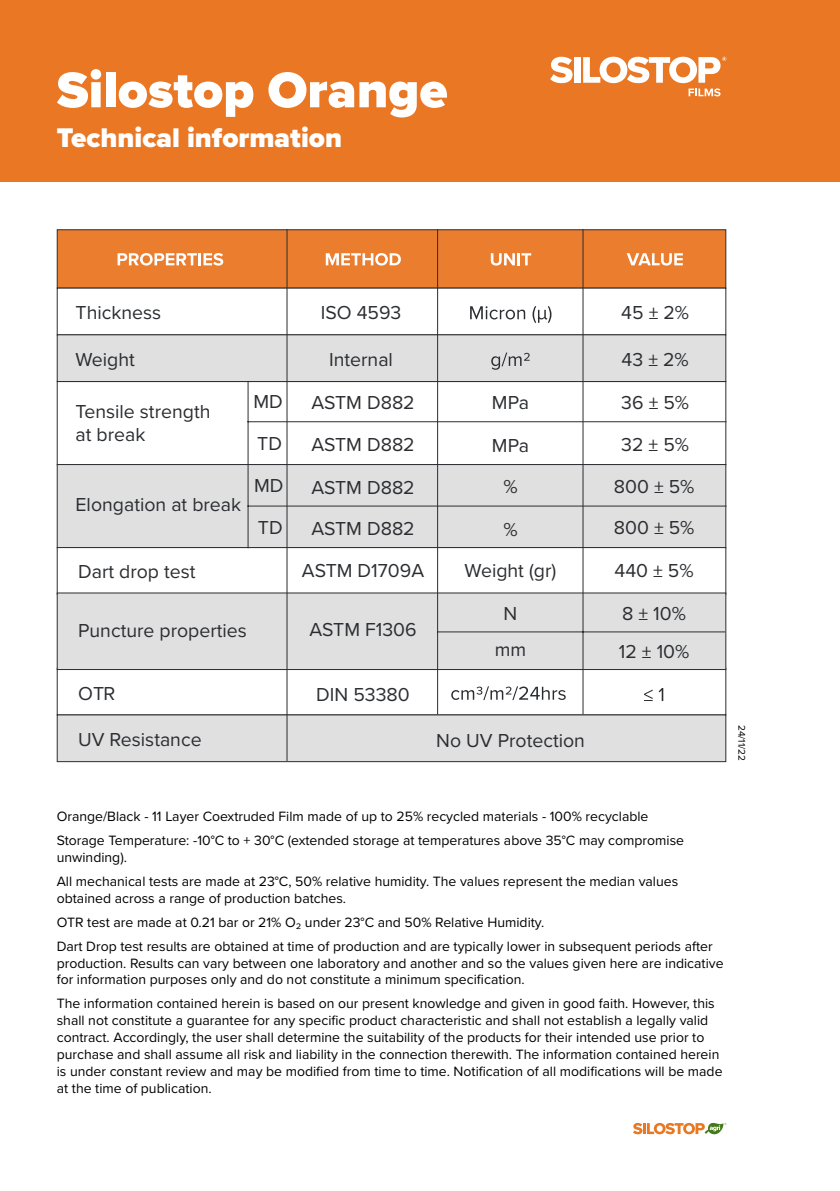
<style>
.page{position:relative;width:840px;height:1191px;background:#fff}
.page>*{position:absolute;margin:0;border:0;box-sizing:border-box;transform-origin:0 0}
.t1{font:900 52px "Proxima Nova";color:#fff}
.t2{font:900 28px "Proxima Nova";color:#fff}
.t3{font:19.4px/42px "Proxima Nova";color:#2b2d30;text-align:center}
.t4{font:14px/16.8px "Proxima Nova";color:#000}
.t5{font:10px "Proxima Nova";color:#000}
</style>
<div class="page">
<div style="left:0;top:0;width:839px;height:181px;background:#e97724"></div>
<svg style="left:633px;top:1123px;width:93px;height:11px"></svg>
<svg style="left:550px;top:57px;width:22px;height:26px"></svg>
<div style="left:573px;top:57px;width:7px;height:26px;background:#fff"></div>
<svg style="left:583px;top:57px;width:143px;height:39px"></svg>
<div style="left:57px;top:229px;width:668px;height:59px;background:#eb7d2f;border:1px solid #2b2d30"></div>
<svg style="left:117px;top:253px;width:106px;height:12px"></svg>
<svg style="left:626px;top:253px;width:56px;height:12px"></svg>
<svg style="left:325px;top:253px;width:75px;height:12px"></svg>
<svg style="left:490px;top:253px;width:41px;height:12px"></svg>
<div style="left:57px;top:464px;width:668px;height:84px;background:#e0e0e1;border:1px solid #2b2d30"></div>
<div style="left:57px;top:547px;width:668px;height:47px;background:#fff;border:1px solid #2b2d30"></div>
<svg style="left:470px;top:306px;width:55px;height:13px"></svg>
<svg style="left:532px;top:306px;width:19px;height:17px"></svg>
<div style="left:57px;top:334px;width:668px;height:48px;background:#e0e0e1;border:1px solid #2b2d30"></div>
<svg style="left:491px;top:352px;width:38px;height:18px"></svg>
<svg style="left:644px;top:690px;width:8px;height:11px"></svg>
<svg style="left:658px;top:688px;width:5px;height:13px"></svg>
<svg style="left:451px;top:686px;width:114px;height:14px"></svg>
<hr style="left:247px;top:381px;width:1px;height:167px;background:#2b2d30">
<hr style="left:247px;top:421px;width:479px;height:1px;background:#2b2d30">
<hr style="left:247px;top:506px;width:479px;height:1px;background:#2b2d30">
<div style="left:57px;top:592px;width:668px;height:78px;background:#e0e0e1;border:1px solid #2b2d30"></div>
<div style="left:57px;top:714px;width:668px;height:48px;background:#e0e0e1;border:1px solid #2b2d30"></div>
<hr style="left:286px;top:229px;width:1px;height:532px;background:#2b2d30">
<hr style="left:437px;top:229px;width:1px;height:485px;background:#2b2d30">
<hr style="left:582px;top:229px;width:1px;height:485px;background:#2b2d30">
<hr style="left:436px;top:631px;width:288px;height:1px;background:#2b2d30">
<h1 class="t1" style="left:57px;top:51px;width:392px">Silostop Orange</h1>
<h2 class="t2" style="left:57px;top:117px;width:286px">Technical information</h2>
<h3 class="t3" style="left:75px;top:291px;width:87px">Thickness</h3>
<h3 class="t3" style="left:320px;top:291px;width:82px">ISO 4593</h3>
<h3 class="t3" style="left:621px;top:291px;width:69px">45 ± 2%</h3>
<h3 class="t3" style="left:75px;top:337px;width:61px">Weight</h3>
<h3 class="t3" style="left:329px;top:337px;width:65px">Internal</h3>
<h3 class="t3" style="left:621px;top:337px;width:69px">43 ± 2%</h3>
<h3 class="t3" style="left:613px;top:381px;width:82px">36 ± 5%<br>32 ± 5%<br>800 ± 5%<br>800 ± 5%</h3>
<h3 class="t3" style="left:614px;top:549px;width:81px">440 ± 5%</h3>
<h3 class="t3" style="left:253px;top:379px;width:31px;text-align:justify">MD TD MD TD</h3>
<h3 class="t3" style="left:302px;top:381px;width:124px">ASTM D882<br>ASTM D882<br>ASTM D882<br>ASTM D882<br>ASTM D1709A</h3>
<h3 class="t3" style="left:491px;top:381px;width:39px">MPa</h3>
<h3 class="t3" style="left:75px;top:399px;width:136px;line-height:23.4px;text-align:left">Tensile strength at break</h3>
<h3 class="t3" style="left:491px;top:424px;width:39px;line-height:41px">MPa %</h3>
<h3 class="t3" style="left:503px;top:507px;width:16px">%</h3>
<h3 class="t3" style="left:75px;top:483px;width:167px">Elongation at break</h3>
<h3 class="t3" style="left:464px;top:549px;width:93px">Weight (gr)</h3>
<h3 class="t3" style="left:78px;top:550px;width:119px">Dart drop test</h3>
<h3 class="t3" style="left:78px;top:609px;width:170px">Puncture properties</h3>
<h3 class="t3" style="left:309px;top:607px;width:109px">ASTM F1306</h3>
<h3 class="t3" style="left:494px;top:595px;width:33px;line-height:36px">N mm</h3>
<h3 class="t3" style="left:622px;top:592px;width:65px">8 ± 10%</h3>
<h3 class="t3" style="left:618px;top:629px;width:72px">12 ± 10%</h3>
<h3 class="t3" style="left:78px;top:672px;width:39px">OTR</h3>
<h3 class="t3" style="left:316px;top:672px;width:95px">DIN 53380</h3>
<h3 class="t3" style="left:78px;top:718px;width:125px">UV Resistance</h3>
<h3 class="t3" style="left:436px;top:719px;width:150px">No UV Protection</h3>
<p class="t5" style="left:749px;top:725px;width:37px;rotate:90deg">24/11/22</p>
<p class="t4" style="left:57px;top:804px;width:628px;line-height:24px">Orange/Black - 11 Layer Coextruded Film made of up to 25% recycled materials - 100% recyclable<br>Storage Temperature: -10°C to + 30°C (extended storage at temperatures above 35°C may compromise</p>
<p class="t4" style="left:57px;top:844px;width:622px;line-height:24px">unwinding).<br>All mechanical tests are made at 23°C, 50% relative humidity. The values represent the median values</p>
<p class="t4" style="left:57px;top:885px;width:657px;line-height:24px">obtained across a range of production batches.<br>OTR test are made at 0.21 bar or 21% O₂ under 23°C and 50% Relative Humidity.<br>Dart Drop test results are obtained at time of production and are typically lower in subsequent periods after</p>
<p class="t4" style="left:57px;top:954px;width:668px">production. Results can vary between one laboratory and another and so the values given here are indicative for information purposes only and do not constitute a minimum specification.</p>
<p class="t4" style="left:57px;top:994px;width:667px">The information contained herein is based on our present knowledge and given in good faith. However, this shall not constitute a guarantee for any specific product characteristic and shall not establish a legally valid contract. Accordingly, the user shall determine the suitability of the products for their intended use prior to purchase and shall assume all risk and liability in the connection therewith. The information contained herein is under constant review and may be modified from time to time. Notification of all modifications will be made at the time of publication.</p>
</div>
